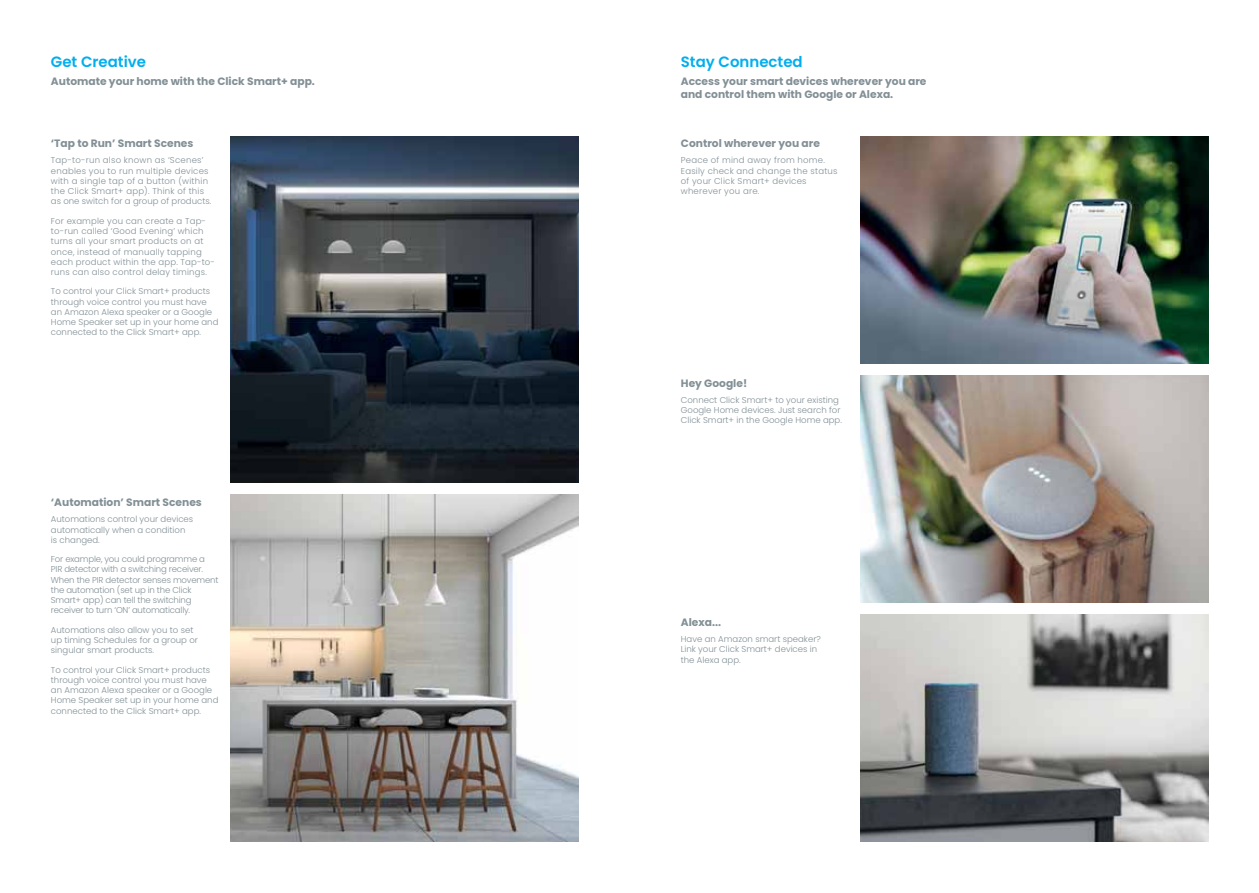
<style>
.page{position:relative;width:1259px;height:893px;background:#fff}
.page>*{position:absolute;margin:0;border:0;box-sizing:border-box;transform-origin:0 0}
.t1{font:600 15px "Poppins";color:#00aeef}
.t2{font:700 10.65px/12.8px "Poppins";color:#829096}
.t3{font:300 8.55px/10.2px "Poppins";color:#829096}
.t4{font:300 8.55px/10.2px "Poppins";letter-spacing:.025em;color:#829096}
.t5{font:300 8.55px/10.2px "Poppins";letter-spacing:-.02em;color:#829096}
.t6{font:300 8.55px/10.2px "Poppins";letter-spacing:.02em;color:#829096}
</style>
<div class="page">
<img style="left:231px;top:136px;width:347px;height:347px">
<img style="left:231px;top:495px;width:347px;height:347px">
<img style="left:860px;top:136px;width:348px;height:227px">
<img style="left:860px;top:615px;width:348px;height:227px">
<img style="left:860px;top:375px;width:348px;height:227px">
<h1 class="t1" style="left:51px;top:56px;width:97px">Get Creative</h1>
<h1 class="t1" style="left:681px;top:56px;width:123px">Stay Connected</h1>
<p class="t2" style="left:681px;top:76px;width:247px">Access your smart devices wherever you are and control them with Google or Alexa.</p>
<p class="t2" style="left:51px;top:76px;width:265px">Automate your home with the Click Smart+ app.</p>
<p class="t2" style="left:51px;top:138px;width:144px">‘Tap to Run’ Smart Scenes</p>
<p class="t2" style="left:681px;top:138px;width:141px">Control wherever you are</p>
<p class="t4" style="left:51px;top:156px;width:162px">Tap-to-run also known as ‘Scenes’ enables you to run multiple devices with a single tap of a button (within the Click Smart+ app). Think of this as one switch for a group of products.</p>
<p class="t6" style="left:51px;top:217px;width:166px">For example you can create a Tap&shy;to-run called ‘Good Evening’ which turns all your smart products on at once, instead of manually tapping each product within the app. Tap-to&shy;runs can also control delay timings.</p>
<p class="t3" style="left:51px;top:287px;width:169px">To control your Click Smart+ products through voice control you must have an Amazon Alexa speaker or a Google Home Speaker set up in your home and connected to the Click Smart+ app.</p>
<p class="t2" style="left:51px;top:497px;width:152px">‘Automation’ Smart Scenes</p>
<p class="t3" style="left:51px;top:515px;width:144px">Automations control your devices automatically when a condition is changed.</p>
<p class="t5" style="left:51px;top:555px;width:169px">For example, you could programme a PIR detector with a switching receiver.<br>When the PIR detector senses movement the automation (set up in the Click Smart+ app) can tell the switching receiver to turn ‘ON’ automatically.</p>
<p class="t3" style="left:51px;top:626px;width:149px">Automations also allow you to set up timing Schedules for a group or singular smart products.</p>
<p class="t3" style="left:51px;top:666px;width:169px">To control your Click Smart+ products through voice control you must have an Amazon Alexa speaker or a Google Home Speaker set up in your home and connected to the Click Smart+ app.</p>
<p class="t4" style="left:681px;top:156px;width:158px">Peace of mind away from home.<br>Easily check and change the status of your Click Smart+ devices wherever you are.</p>
<p class="t2" style="left:681px;top:378px;width:68px">Hey Google!</p>
<p class="t3" style="left:681px;top:396px;width:163px">Connect Click Smart+ to your existing<br>Google Home devices. Just search for<br>Click Smart+ in the Google Home app.</p>
<p class="t2" style="left:681px;top:617px;width:42px">Alexa...</p>
<p class="t3" style="left:681px;top:635px;width:141px">Have an Amazon smart speaker?<br>Link your Click Smart+ devices in the Alexa app.</p>
</div>
